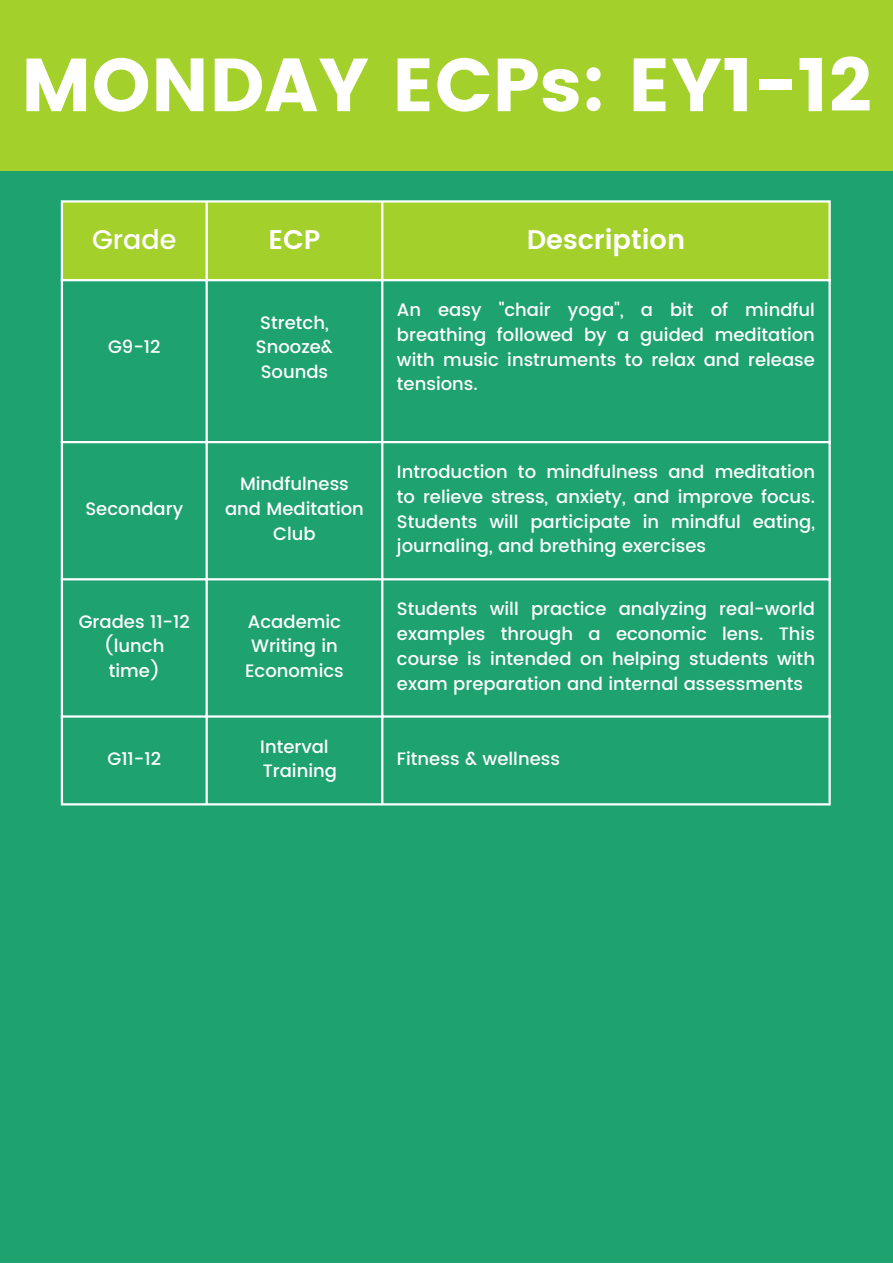
<style>
.page{position:relative;width:893px;height:1264px;background:#fff}
.page>*{position:absolute;margin:0;border:0;box-sizing:border-box;transform-origin:0 0}
.t1{font:75px "Poppins";color:#fff}
.t2{font:600 27px "Poppins";color:#fff}
.t3{font:500 27px "Poppins";color:#fff}
.t4{font:500 18px/24.8px "Poppins";color:#fff;text-align:justify}
</style>
<div class="page">
<div style="left:0;top:0;width:892px;height:1262px;background:#1ea270"></div>
<div style="left:0;top:0;width:892px;height:171px;background:#a3d02a"></div>
<div style="left:63px;top:202px;width:765px;height:77px;background:#a3d02a"></div>
<hr style="left:61px;top:202px;width:2px;height:601px;background:#fff">
<hr style="left:205px;top:202px;width:3px;height:601px;background:#fff">
<hr style="left:381px;top:202px;width:2px;height:601px;background:#fff">
<hr style="left:828px;top:202px;width:2px;height:601px;background:#fff">
<hr style="left:61px;top:200px;width:769px;height:2px;background:#fff">
<hr style="left:61px;top:279px;width:769px;height:2px;background:#fff">
<hr style="left:61px;top:441px;width:769px;height:2px;background:#fff">
<hr style="left:61px;top:578px;width:769px;height:2px;background:#fff">
<hr style="left:61px;top:715px;width:769px;height:2px;background:#fff">
<hr style="left:61px;top:803px;width:769px;height:2px;background:#fff">
<p class="t1" style="left:21px;top:41px;width:852px">MONDAY ECPs: EY1-12</p>
<p class="t3" style="left:92px;top:223px;width:86px">Grade</p>
<p class="t2" style="left:268px;top:223px;width:54px">ECP</p>
<p class="t2" style="left:526px;top:223px;width:160px">Description</p>
<p class="t4" style="left:108px;top:335px;width:54px">G9-12</p>
<p class="t4" style="left:85px;top:496px;width:99px">Secondary</p>
<p class="t4" style="left:79px;top:609px;width:113px">Grades 11-12</p>
<p class="t4" style="left:104px;top:634px;width:62px">(lunch time)</p>
<p class="t4" style="left:107px;top:746px;width:55px">G11-12</p>
<p class="t4" style="left:256px;top:310px;width:79px;text-align:left">Stretch,<br>Snooze&amp;<br>Sounds</p>
<p class="t4" style="left:225px;top:472px;width:140px;text-align:center">Mindfulness and Meditation<br>Club</p>
<p class="t4" style="left:245px;top:609px;width:100px;text-align:center">Academic<br>Writing in<br>Economics</p>
<p class="t4" style="left:260px;top:734px;width:70px">Interval</p>
<p class="t4" style="left:263px;top:758px;width:76px">Training</p>
<p class="t4" style="left:397px;top:297px;width:419px">An easy "chair yoga", a bit of mindful breathing followed by a guided meditation with music instruments to relax and release tensions.</p>
<p class="t4" style="left:397px;top:459px;width:419px">Introduction to mindfulness and meditation to relieve stress, anxiety, and improve focus.<br>Students will participate in mindful eating, journaling, and brething exercises</p>
<p class="t4" style="left:397px;top:596px;width:419px">Students will practice analyzing real-world examples through a economic lens. This course is intended on helping students with exam preparation and internal assessments</p>
<p class="t4" style="left:397px;top:746px;width:165px">Fitness &amp; wellness</p>
</div>
